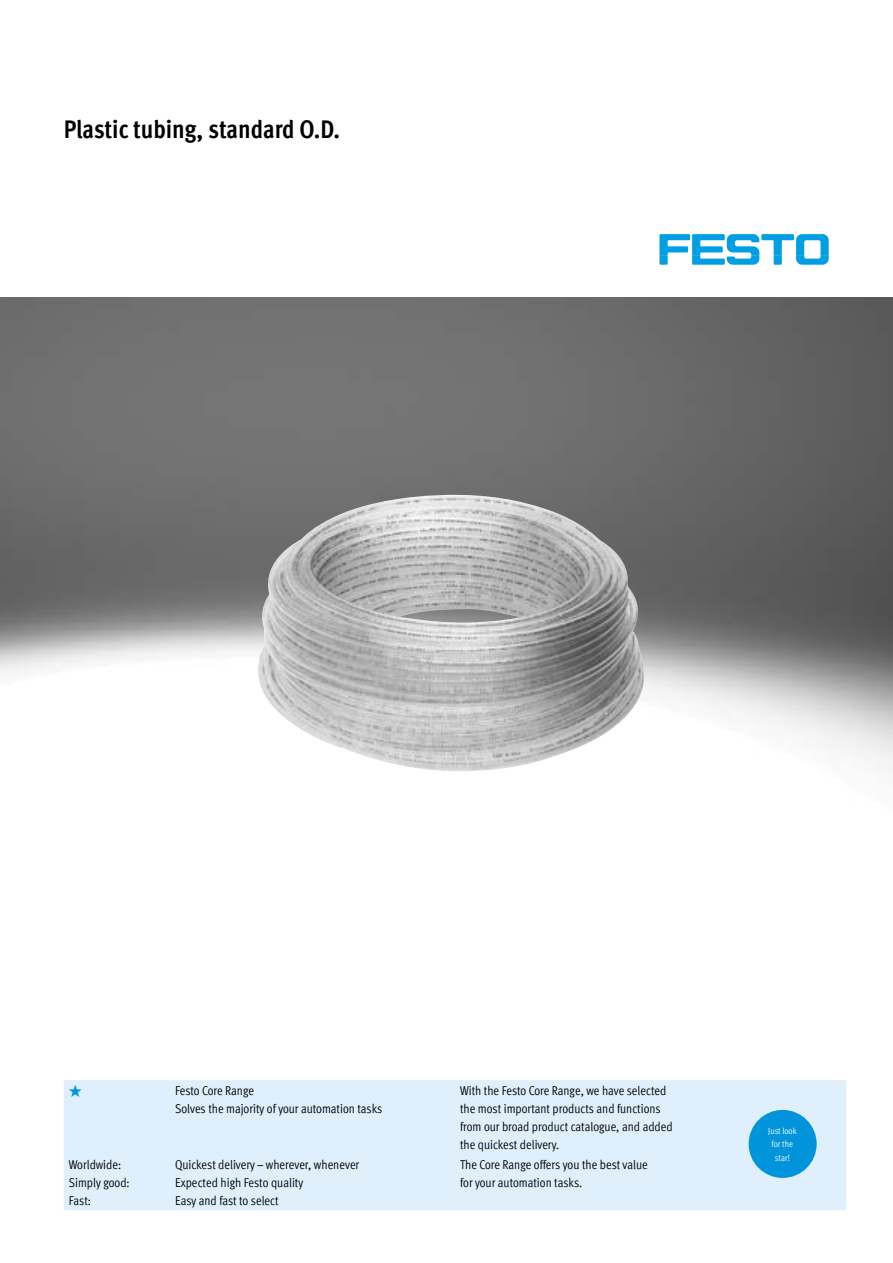
<style>
.page{position:relative;width:893px;height:1263px;background:#fff}
.page>*{position:absolute;margin:0;border:0;box-sizing:border-box;transform-origin:0 0}
.FES_title_cover{font:700 condensed 25.5px "Festo";letter-spacing:-.005em;color:#000}
.t1{font:condensed 12.75px/18px "Festo";color:#000}
.t2{font:12.75px "Meto Pict 182";color:#0095db}
.t3{font:condensed 9px/13.5px "Festo";letter-spacing:-.005em;color:#fff;text-align:center}
</style>
<div class="page">
<svg style="left:659px;top:234px;width:170px;height:31px"></svg>
<img style="left:0;top:298px;width:893px;height:473px">
<img style="left:241px;top:495px;width:407px;height:276px">
<div style="left:64px;top:1080px;width:782px;height:130px;background:#dff0fc"></div>
<div style="left:749px;top:1110px;width:68px;height:68px;background:#0095db;border-radius:50%"></div>
<p class="FES_title_cover" style="left:64px;top:110px;width:278px">Plastic tubing, standard O.D.</p>
<p class="t2" style="left:69px;top:1083px;width:15px">e</p>
<p class="t1" style="left:175px;top:1081px;width:209px">Festo Core Range<br>Solves the majority of your automation tasks</p>
<p class="t1" style="left:460px;top:1081px;width:214px">With the Festo Core Range, we have selected the most important products and functions from our broad product catalogue, and added the quickest delivery.</p>
<p class="t1" style="left:69px;top:1155px;width:62px">Worldwide:<br>Simply good:<br>Fast:</p>
<p class="t1" style="left:175px;top:1155px;width:186px">Quickest delivery – wherever, whenever<br>Expected high Festo quality<br>Easy and fast to select</p>
<p class="t1" style="left:460px;top:1155px;width:189px">The Core Range offers you the best value for your automation tasks.</p>
<p class="t3" style="left:768px;top:1123px;width:30px">Just look for the star!</p>
</div>
